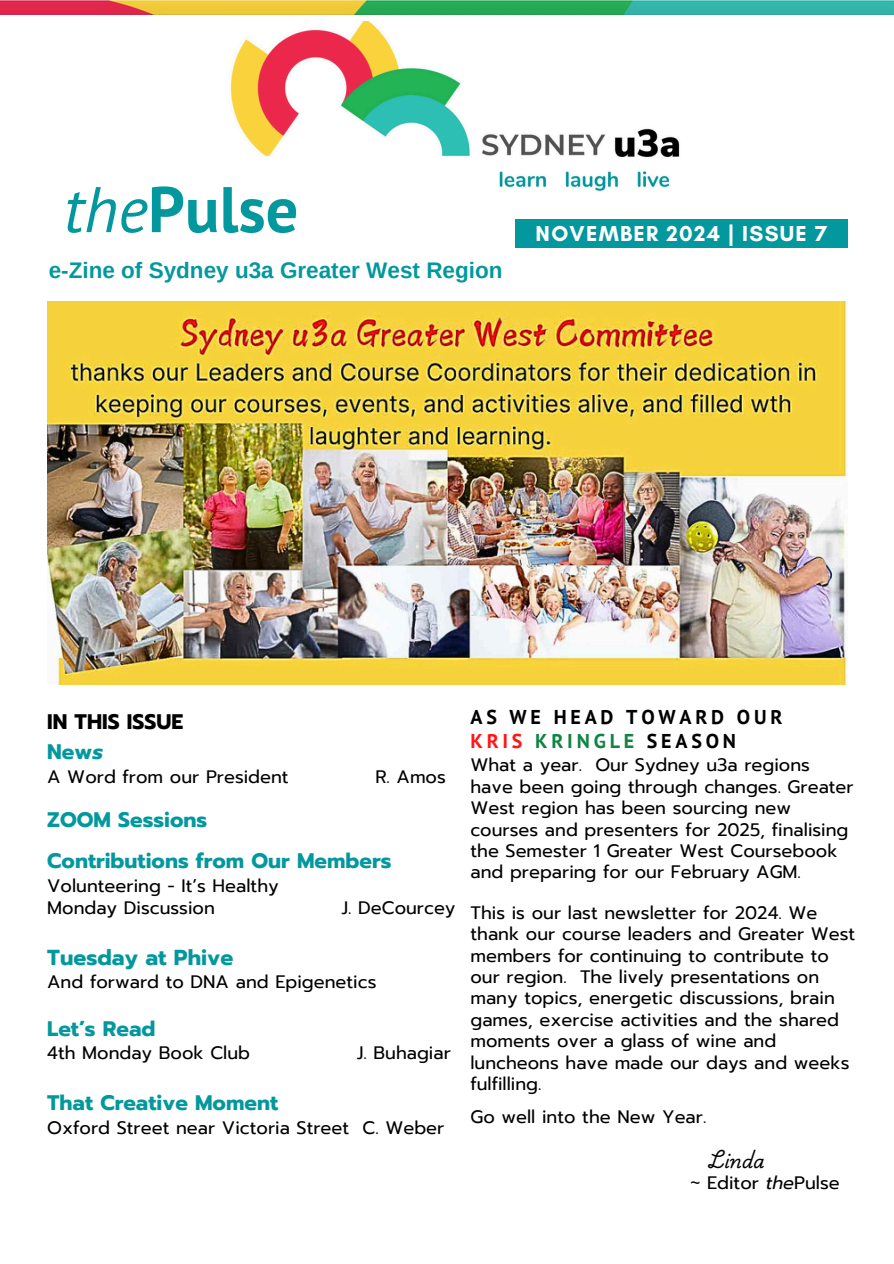
<style>
.page{position:relative;width:894px;height:1264px;background:#fff}
.page>*{position:absolute;margin:0;border:0;box-sizing:border-box;transform-origin:0 0}
.t1{font:700 64.35px "PT Sans";color:#03989e}
.t2{font:700 22.5px "Arimo";color:#03989e}
.t3{font:700 22.05px "Glacial Indifference";letter-spacing:.06em;color:#fdfdfd}
.t4{font:700 21.6px "Prompt";color:#03989e}
.t5{font:700 21px "Prompt";color:#03989e}
.t6{font:700 21px "Prompt";color:#000}
.t7{font:700 19.95px/24.8px "PT Sans";letter-spacing:.19em;color:#000}
.t8{font:18px/21.3px "Prompt";color:#000}
.t9{font:18px "Playwrite US Trad";color:#000}
.s1{font-weight:400;font-style:italic}
.s2{font-style:italic}
.s3{color:#ff1616}
.s4{color:#108443}
</style>
<div class="page">
<img style="left:230px;top:22px;width:450px;height:169px">
<img style="left:0;top:1px;width:893px;height:13px">
<div style="left:515px;top:219px;width:332px;height:28px;background:#03989e"></div>
<img style="left:47px;top:301px;width:800px;height:383px">
<p class="t1" style="left:64px;top:167px;width:236px"><span class="s1">the</span>Pulse</p>
<p class="t2" style="left:49px;top:257px;width:455px">e-Zine of Sydney u3a Greater West Region</p>
<p class="t3" style="left:535px;top:220px;width:293px">NOVEMBER 2024 | ISSUE 7</p>
<h1 class="t6" style="left:47px;top:706px;width:137px">IN THIS ISSUE</h1>
<h2 class="t5" style="left:47px;top:735px;width:57px">New<span class="s2">s</span></h2>
<h3 class="t8" style="left:47px;top:766px;width:243px">A Word from our President</h3>
<h3 class="t8" style="left:375px;top:766px;width:72px">R. Amos</h3>
<p class="t5" style="left:47px;top:804px;width:161px">ZOOM Sessions</p>
<p class="t5" style="left:47px;top:845px;width:345px">Contributions from Our Members</p>
<p class="t8" style="left:47px;top:874px;width:233px;line-height:22.5px">Volunteering - It’s Healthy<br>Monday Discussion</p>
<p class="t8" style="left:341px;top:897px;width:115px">J. DeCourcey</p>
<p class="t4" style="left:47px;top:941px;width:188px">Tuesday at Phive</p>
<p class="t8" style="left:47px;top:971px;width:331px">And forward to DNA and Epigenetics</p>
<h3 class="t5" style="left:47px;top:1012px;width:110px">Let’s Read</h3>
<h4 class="t8" style="left:47px;top:1042px;width:204px">4th Monday Book Club</h4>
<h4 class="t8" style="left:356px;top:1042px;width:96px">J. Buhagiar</h4>
<p class="t5" style="left:47px;top:1086px;width:232px">That Creative Moment</p>
<p class="t8" style="left:47px;top:1116px;width:398px">Oxford Street near Victoria Street C. Weber</p>
<p class="t7" style="left:470px;top:703px;width:313px">AS WE HEAD TOWARD OUR<br><span class="s3">KRIS</span> <span class="s4">KRINGLE</span> SEASON</p>
<p class="t8" style="left:470px;top:754px;width:384px">What a year. Our Sydney u3a regions have been going through changes. Greater West region has been sourcing new courses and presenters for 2025, finalising the Semester 1 Greater West Coursebook and preparing for our February AGM.</p>
<h5 class="t8" style="left:470px;top:902px;width:386px">This is our last newsletter for 2024. We thank our course leaders and Greater West members for continuing to contribute to our region. The lively presentations on many topics, energetic discussions, brain games, exercise activities and the shared moments over a glass of wine and luncheons have made our days and weeks fulfilling.</h5>
<p class="t8" style="left:470px;top:1105px;width:237px">Go well into the New Year.</p>
<p class="t9" style="left:708px;top:1150px;width:58px">Linda</p>
<p class="t8" style="left:690px;top:1172px;width:151px">~ Editor <span class="s2">the</span>Pulse</p>
</div>
